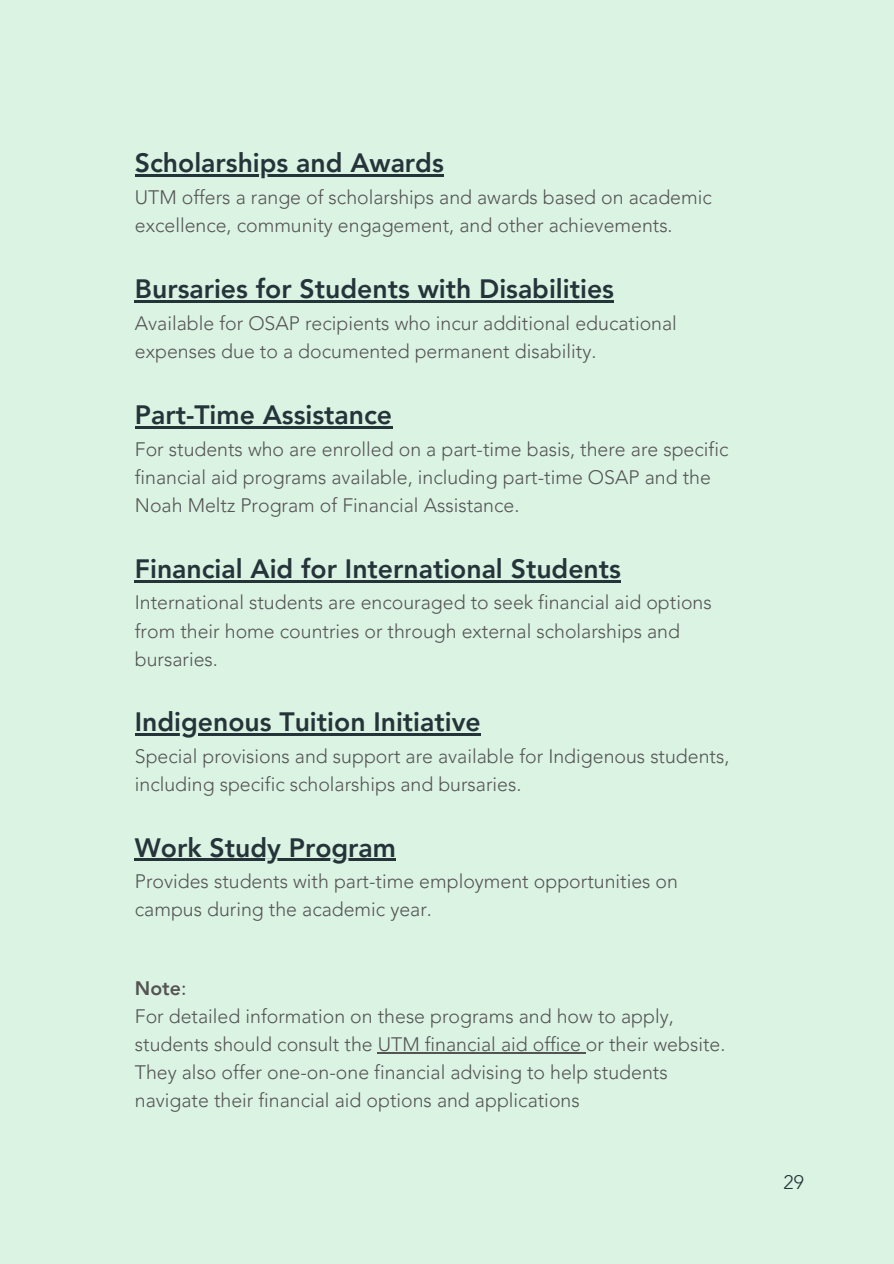
<style>
.page{position:relative;width:894px;height:1264px;background:#fff}
.page>*{position:absolute;margin:0;border:0;box-sizing:border-box;transform-origin:0 0}
.t1{font:800 26.55px "Avenir LT Pro";color:#253439}
.t2{font:300 19.5px/28.2px "Avenir LT Pro";color:#545454}
.t3{font:800 19.5px "Avenir LT Pro";color:#545454}
.t4{font:300 19.5px "Avenir LT Pro";color:#253439}
.s1{font-weight:400}
</style>
<div class="page">
<div style="left:0;top:0;width:893px;height:1263px;background:#dbf3e3"></div>
<hr style="left:135px;top:175px;width:308px;height:2px;background:#253439">
<hr style="left:135px;top:300px;width:479px;height:3px;background:#253439">
<hr style="left:135px;top:426px;width:257px;height:2px;background:#253439">
<hr style="left:135px;top:580px;width:485px;height:2px;background:#253439">
<hr style="left:135px;top:733px;width:345px;height:2px;background:#253439">
<hr style="left:135px;top:858px;width:261px;height:3px;background:#253439">
<hr style="left:377px;top:1052px;width:208px;height:1px;background:#545454">
<h1 class="t1" style="left:135px;top:152px;width:310px">Scholarships and Awards</h1>
<h1 class="t2" style="left:135px;top:185px;width:578px">UTM offers a range of scholarships and awards based on academic excellence, community engagement, and other achievements.</h1>
<p class="t1" style="left:135px;top:278px;width:480px">Bursaries for Students with Disabilities</p>
<p class="t2" style="left:135px;top:311px;width:543px">Available for OSAP recipients who incur additional educational expenses due to a documented permanent disability.</p>
<h1 class="t1" style="left:135px;top:404px;width:259px">Part-Time Assistance</h1>
<h1 class="t2" style="left:135px;top:436px;width:595px">For students who are enrolled on a part-time basis, there are specific financial aid programs available, including part-time OSAP and the<br>Noah Meltz Program of Financial Assistance.</h1>
<p class="t1" style="left:135px;top:557px;width:487px">Financial Aid for International Students</p>
<p class="t2" style="left:135px;top:590px;width:578px">International students are encouraged to seek financial aid options from their home countries or through external scholarships and bursaries.</p>
<h1 class="t1" style="left:135px;top:711px;width:347px">Indigenous Tuition Initiative</h1>
<h1 class="t2" style="left:135px;top:743px;width:596px">Special provisions and support are available for Indigenous students, including specific scholarships and bursaries.</h1>
<p class="t1" style="left:135px;top:836px;width:262px">Work Study Program</p>
<p class="t2" style="left:135px;top:869px;width:544px">Provides students with part-time employment opportunities on campus during the academic year.</p>
<p class="t3" style="left:135px;top:980px;width:53px">Note<span class="s1">:</span></p>
<p class="t2" style="left:135px;top:1003px;width:592px">For detailed information on these programs and how to apply, students should consult the UTM financial aid office or their website.<br>They also offer one-on-one financial advising to help students navigate their financial aid options and applications</p>
<p class="t4" style="left:783px;top:1173px;width:22px">29</p>
</div>
